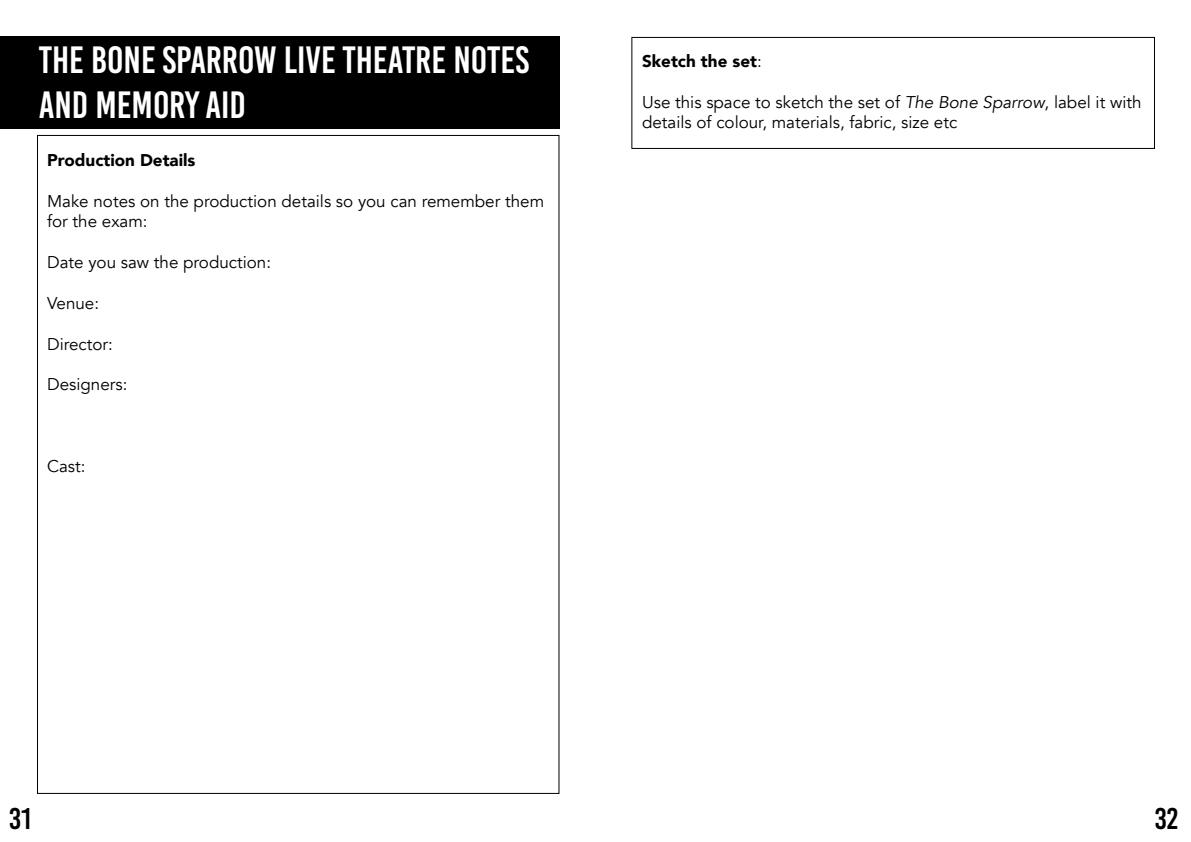
<style>
.page{position:relative;width:1191px;height:842px;background:#fff}
.page>*{position:absolute;margin:0;border:0;box-sizing:border-box;transform-origin:0 0}
.t1{font:38px/45.6px "Bebas Kai";color:#fff}
.t2{font:30px "Bebas Kai";color:#000}
.t3{font:17px/20.4px "Avenir";color:#000}
.t4{font:900 17px "Avenir";color:#000}
.s1{font-weight:400}
.s2{font-style:italic}
</style>
<div class="page">
<div style="left:631px;top:37px;width:524px;height:112px;border:1px solid #000"></div>
<div style="left:0;top:37px;width:559px;height:92px;background:#000"></div>
<h1 class="t1" style="left:39px;top:37px;width:492px">THE BONE SPARROW LIVE THEATRE NOTES<br>AND MEMORY AID</h1>
<p class="t4" style="left:47px;top:145px;width:150px">Production Details</p>
<p class="t3" style="left:47px;top:191px;width:498px">Make notes on the production details so you can remember them for the exam:</p>
<p class="t3" style="left:47px;top:252px;width:225px">Date you saw the production:</p>
<p class="t3" style="left:47px;top:293px;width:53px">Venue:</p>
<p class="t3" style="left:47px;top:334px;width:67px">Director:</p>
<p class="t3" style="left:47px;top:375px;width:82px">Designers:</p>
<p class="t3" style="left:47px;top:456px;width:40px">Cast:</p>
<p class="t4" style="left:642px;top:46px;width:121px">Sketch the set<span class="s1">:</span></p>
<p class="t3" style="left:642px;top:92px;width:501px">Use this space to sketch the set of <span class="s2">The Bone Sparrow</span>, label it with details of colour, materials, fabric, size etc</p>
<h2 class="t2" style="left:9px;top:803px;width:24px">31</h2>
<h2 class="t2" style="left:1155px;top:803px;width:25px">32</h2>
</div>
